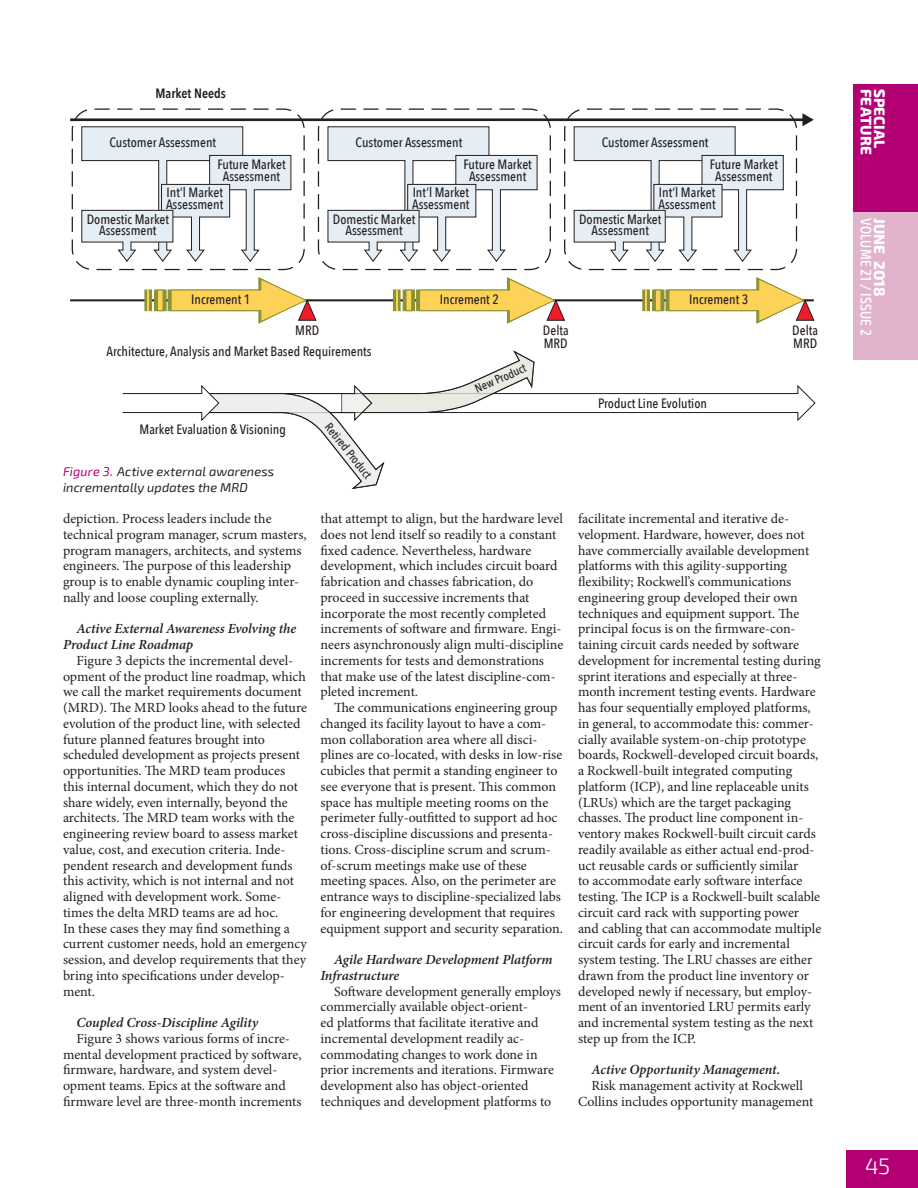
<style>
.page{position:relative;width:918px;height:1188px;background:#fff}
.page>*{position:absolute;margin:0;border:0;box-sizing:border-box;transform-origin:0 0}
.t1{font:300 22.5px "Exo 2";color:#fff}
.t2{font:800 15px "Exo 2";letter-spacing:.005em;color:#fff}
.t3{font:500 condensed 15px "Exo 2";letter-spacing:.01em;color:#fff}
.t4{font:13.95px/15.8px "Minion Pro";color:#231f20}
.t5{font:italic 600 13.95px/15.8px "Minion Pro";letter-spacing:-.005em;color:#231f20}
.t6{font:500 13.5px/11.2px "Avenir Next Condensed";color:#231f20;text-align:center}
.t7{font:600 13.5px "Avenir Next Condensed";color:#231f20}
.t8{font:italic 12.75px/15.8px "Exo 2";letter-spacing:.01em;color:#231f20}
.t9{font:500 12px "Avenir Next Condensed";color:#231f20}
.s1{color:#b30174}
</style>
<div class="page">
<div style="left:846px;top:1150px;width:72px;height:38px;background:#b30174"></div>
<div style="left:854px;top:212px;width:64px;height:148px;background:#e1b3cd"></div>
<div style="left:854px;top:84px;width:64px;height:128px;background:#b30174"></div>
<hr style="left:70px;top:299px;width:744px;height:2px;background:#231f20">
<svg style="left:122px;top:350px;width:694px;height:139px"></svg>
<hr style="left:70px;top:118px;width:734px;height:3px;background:#231f20">
<svg style="left:802px;top:113px;width:12px;height:13px"></svg>
<div style="left:403px;top:290px;width:12px;height:21px;background:#8b9335"></div>
<div style="left:406px;top:290px;width:6px;height:21px;background:#fed256"></div>
<div style="left:406px;top:290px;width:6px;height:21px;border:1px solid #8b9335"></div>
<svg style="left:395px;top:292px;width:3px;height:17px"></svg>
<div style="left:393px;top:290px;width:7px;height:21px;border:1px solid #8b9335"></div>
<svg style="left:396px;top:290px;width:1px;height:21px"></svg>
<div style="left:653px;top:290px;width:11px;height:21px;background:#8b9335"></div>
<div style="left:652px;top:290px;width:12px;height:21px;border:1px solid #8b9335"></div>
<div style="left:655px;top:290px;width:6px;height:21px;background:#fed256"></div>
<div style="left:655px;top:290px;width:6px;height:21px;border:1px solid #8b9335"></div>
<div style="left:643px;top:290px;width:6px;height:21px;background:#8b9335"></div>
<div style="left:643px;top:290px;width:7px;height:21px;border:1px solid #8b9335"></div>
<hr style="left:645px;top:290px;width:2px;height:21px;background:#fed256">
<div style="left:155px;top:290px;width:11px;height:21px;background:#8b9335"></div>
<div style="left:154px;top:290px;width:12px;height:21px;border:1px solid #8b9335"></div>
<div style="left:158px;top:290px;width:5px;height:21px;background:#fed256"></div>
<div style="left:157px;top:290px;width:6px;height:21px;border:1px solid #8b9335"></div>
<svg style="left:147px;top:292px;width:3px;height:17px"></svg>
<div style="left:145px;top:290px;width:7px;height:21px;border:1px solid #8b9335"></div>
<svg style="left:148px;top:290px;width:1px;height:21px"></svg>
<svg style="left:81px;top:126px;width:211px;height:136px"></svg>
<div style="left:72px;top:108px;width:233px;height:162px;border:1px dashed #231f20;border-radius:21px"></div>
<svg style="left:327px;top:126px;width:211px;height:136px"></svg>
<div style="left:318px;top:108px;width:233px;height:162px;border:1px dashed #231f20;border-radius:21px"></div>
<svg style="left:573px;top:126px;width:211px;height:136px"></svg>
<div style="left:564px;top:108px;width:233px;height:162px;border:1px dashed #231f20;border-radius:21px"></div>
<svg style="left:416px;top:277px;width:149px;height:47px"></svg>
<svg style="left:665px;top:277px;width:150px;height:47px"></svg>
<svg style="left:168px;top:277px;width:149px;height:47px"></svg>
<p class="t7" style="left:156px;top:82px;width:72px">Market Needs</p>
<p class="t6" style="left:109px;top:137px;width:108px">Customer Assessment</p>
<p class="t6" style="left:217px;top:159px;width:70px">Future Market<br>Assessment</p>
<p class="t6" style="left:166px;top:187px;width:59px;text-align:left">Int’l Market<br>Assessment</p>
<p class="t6" style="left:87px;top:213px;width:84px">Domestic Market<br>Assessment</p>
<p class="t6" style="left:356px;top:137px;width:108px">Customer Assessment</p>
<p class="t6" style="left:464px;top:159px;width:70px">Future Market<br>Assessment</p>
<p class="t6" style="left:412px;top:187px;width:59px;text-align:left">Int’l Market<br>Assessment</p>
<p class="t6" style="left:333px;top:213px;width:84px">Domestic Market<br>Assessment</p>
<p class="t6" style="left:602px;top:137px;width:108px">Customer Assessment</p>
<p class="t6" style="left:710px;top:159px;width:70px">Future Market<br>Assessment</p>
<p class="t6" style="left:658px;top:187px;width:59px;text-align:left">Int’l Market<br>Assessment</p>
<p class="t6" style="left:579px;top:213px;width:84px">Domestic Market<br>Assessment</p>
<p class="t6" style="left:191px;top:294px;width:61px">Increment 1</p>
<p class="t6" style="left:295px;top:325px;width:25px">MRD</p>
<p class="t6" style="left:107px;top:346px;width:266px">Architecture, Analysis and Market Based Requirements</p>
<p class="t6" style="left:140px;top:423px;width:148px">Market Evaluation &amp; Visioning</p>
<p class="t8" style="left:63px;top:464px;width:213px"><span class="s1">Figure 3.</span> Active external awareness incrementally updates the MRD</p>
<p class="t9" style="left:333px;top:420px;width:68px;rotate:51deg">Retired Product</p>
<p class="t6" style="left:440px;top:294px;width:61px">Increment 2</p>
<p class="t9" style="left:473px;top:383px;width:56px;rotate:-24deg">New Product</p>
<p class="t6" style="left:543px;top:324px;width:27px;line-height:12.8px;text-align:left">Delta<br>MRD</p>
<p class="t4" style="left:63px;top:511px;width:245px">depiction. Process leaders include the technical program manager, scrum masters, program managers, architects, and systems engineers. The purpose of this leadership group is to enable dynamic coupling inter&shy;nally and loose coupling externally.</p>
<p class="t5" style="left:63px;top:621px;width:235px;text-indent:14px">Active External Awareness Evolving the<br>Product Line Roadmap</p>
<p class="t4" style="left:63px;top:653px;width:245px;text-indent:14px">Figure 3 depicts the incremental devel&shy;opment of the product line roadmap, which we call the market requirements document (MRD). The MRD looks ahead to the future evolution of the product line, with selected future planned features brought into scheduled development as projects present opportunities. The MRD team produces this internal document, which they do not share widely, even internally, beyond the architects. The MRD team works with the engineering review board to assess market value, cost, and execution criteria. Inde&shy;pendent research and development funds this activity, which is not internal and not aligned with development work. Some&shy;times the delta MRD teams are ad hoc.<br>In these cases they may find something a current customer needs, hold an emergency session, and develop requirements that they bring into specifications under develop&shy;ment.</p>
<p class="t5" style="left:77px;top:1015px;width:183px">Coupled Cross-Discipline Agility</p>
<p class="t4" style="left:63px;top:1031px;width:240px;text-indent:14px">Figure 3 shows various forms of incre&shy;mental development practiced by software, firmware, hardware, and system devel&shy;opment teams. Epics at the software and firmware level are three-month increments</p>
<p class="t4" style="left:321px;top:511px;width:244px">that attempt to align, but the hardware level does not lend itself so readily to a constant fixed cadence. Nevertheless, hardware development, which includes circuit board fabrication and chasses fabrication, do proceed in successive increments that incorporate the most recently completed increments of software and firmware. Engi&shy;neers asynchronously align multi-discipline increments for tests and demonstrations that make use of the latest discipline-com&shy;pleted increment.</p>
<p class="t4" style="left:321px;top:700px;width:244px;text-indent:14px">The communications engineering group changed its facility layout to have a com&shy;mon collaboration area where all disci&shy;plines are co-located, with desks in low-rise cubicles that permit a standing engineer to see everyone that is present. This common space has multiple meeting rooms on the perimeter fully-outfitted to support ad hoc cross-discipline discussions and presenta&shy;tions. Cross-discipline scrum and scrum&shy;of-scrum meetings make use of these meeting spaces. Also, on the perimeter are entrance ways to discipline-specialized labs for engineering development that requires equipment support and security separation.</p>
<p class="t5" style="left:321px;top:952px;width:234px;text-indent:14px">Agile Hardware Development Platform<br>Infrastructure</p>
<p class="t4" style="left:321px;top:983px;width:242px;text-indent:14px">Software development generally employs commercially available object-orient-<br>ed platforms that facilitate iterative and incremental development readily ac&shy;commodating changes to work done in prior increments and iterations. Firmware development also has object-oriented techniques and development platforms to</p>
<p class="t6" style="left:689px;top:294px;width:61px">Increment 3</p>
<p class="t6" style="left:598px;top:398px;width:111px">Product Line Evolution</p>
<p class="t6" style="left:792px;top:324px;width:27px;line-height:12.8px;text-align:left">Delta<br>MRD</p>
<p class="t4" style="left:578px;top:511px;width:245px">facilitate incremental and iterative de&shy;velopment. Hardware, however, does not have commercially available development platforms with this agility-supporting flexibility; Rockwell’s communications engineering group developed their own techniques and equipment support. The principal focus is on the firmware-con&shy;taining circuit cards needed by software development for incremental testing during sprint iterations and especially at three&shy;month increment testing events. Hardware has four sequentially employed platforms, in general, to accommodate this: commer&shy;cially available system-on-chip prototype boards, Rockwell-developed circuit boards, a Rockwell-built integrated computing platform (ICP), and line replaceable units (LRUs) which are the target packaging chasses. The product line component in&shy;ventory makes Rockwell-built circuit cards readily available as either actual end-prod&shy;uct reusable cards or sufficiently similar<br>to accommodate early software interface testing. The ICP is a Rockwell-built scalable circuit card rack with supporting power and cabling that can accommodate multiple circuit cards for early and incremental system testing. The LRU chasses are either drawn from the product line inventory or developed newly if necessary, but employ&shy;ment of an inventoried LRU permits early and incremental system testing as the next step up from the ICP.</p>
<p class="t5" style="left:592px;top:1062px;width:190px">Active Opportunity Management.</p>
<p class="t4" style="left:578px;top:1078px;width:237px;text-align:center">Risk management activity at Rockwell<br>Collins includes opportunity management</p>
<p class="t2" style="left:875px;top:89px;width:68px;rotate:90deg">FEATURE</p>
<p class="t2" style="left:889px;top:89px;width:61px;rotate:90deg">SPECIAL</p>
<p class="t3" style="left:875px;top:218px;width:119px;rotate:90deg">VOLUME 21 / ISSUE 2</p>
<p class="t2" style="left:889px;top:218px;width:80px;rotate:90deg">JUNE 2O18</p>
<h1 class="t1" style="left:865px;top:1153px;width:26px">45</h1>
</div>
